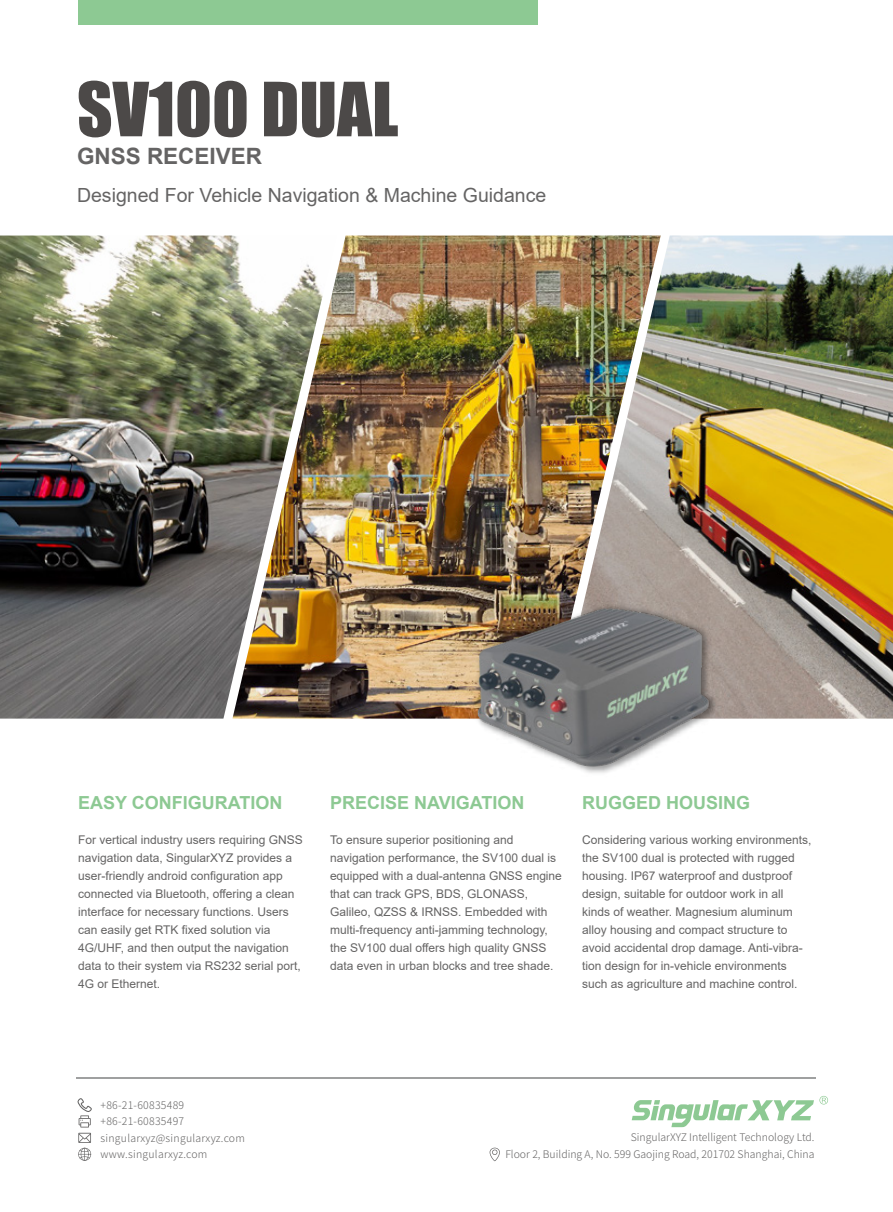
<style>
.page{position:relative;width:893px;height:1212px;background:#fff}
.page>*{position:absolute;margin:0;border:0;box-sizing:border-box;transform-origin:0 0}
.t1{font:69px "Impact";color:#4c4948}
.t2{font:700 22.5px "Arial";color:#656464}
.t3{font:19.5px "Arial";color:#656464}
.t4{font:700 18px "Arial";color:#8dc993}
.t5{font:12px/18px "Arial";color:#656464}
.t6{font:300 10.5px/16.5px "Source Han Sans CN";color:#656464;text-align:right}
.t7{font:300 10.5px/16.5px "Source Han Sans CN";letter-spacing:.025em;color:#656464}
</style>
<div class="page">
<div style="left:78px;top:0;width:459px;height:24px;background:#8dc993"></div>
<hr style="left:76px;top:1077px;width:740px;height:1px;background:#9fa0a0">
<svg style="left:77px;top:1098px;width:15px;height:29px"></svg>
<svg style="left:78px;top:1133px;width:13px;height:28px"></svg>
<svg style="left:490px;top:1147px;width:10px;height:14px"></svg>
<svg style="left:632px;top:1096px;width:196px;height:31px"></svg>
<img style="left:661px;top:236px;width:232px;height:483px">
<img style="left:0;top:236px;width:232px;height:483px">
<img style="left:232px;top:236px;width:429px;height:483px">
<img style="left:425px;top:581px;width:320px;height:192px">
<h1 class="t1" style="left:77px;top:56px;width:323px">SV100 DUAL</h1>
<h2 class="t2" style="left:77px;top:141px;width:187px">GNSS RECEIVER</h2>
<h3 class="t3" style="left:77px;top:182px;width:471px">Designed For Vehicle Navigation &amp; Machine Guidance</h3>
<h3 class="t4" style="left:78px;top:789px;width:206px">EASY CONFIGURATION</h3>
<p class="t5" style="left:78px;top:831px;width:226px">For vertical industry users requiring GNSS navigation data, SingularXYZ provides a user-friendly android configuration app connected via Bluetooth, offering a clean interface for necessary functions. Users can easily get RTK fixed solution via 4G/UHF, and then output the navigation data to their system via RS232 serial port, 4G or Ethernet.</p>
<h3 class="t4" style="left:330px;top:789px;width:196px">PRECISE NAVIGATION</h3>
<p class="t5" style="left:330px;top:831px;width:233px">To ensure superior positioning and navigation performance, the SV100 dual is equipped with a dual-antenna GNSS engine that can track GPS, BDS, GLONASS, Galileo, QZSS &amp; IRNSS. Embedded with multi-frequency anti-jamming technology, the SV100 dual offers high quality GNSS data even in urban blocks and tree shade.</p>
<h3 class="t4" style="left:582px;top:789px;width:170px">RUGGED HOUSING</h3>
<p class="t5" style="left:582px;top:831px;width:231px">Considering various working environments, the SV100 dual is protected with rugged housing. IP67 waterproof and dustproof design, suitable for outdoor work in all kinds of weather. Magnesium aluminum alloy housing and compact structure to avoid accidental drop damage. Anti-vibra&shy;tion design for in-vehicle environments such as agriculture and machine control.</p>
<p class="t7" style="left:100px;top:1097px;width:146px">+86-21-60835489 +86-21-60835497 singularxyz@singularxyz.com www.singularxyz.com</p>
<p class="t6" style="left:505px;top:1129px;width:311px">SingularXYZ Intelligent Technology Ltd.<br>Floor 2, Building A, No. 599 Gaojing Road, 201702 Shanghai, China</p>
</div>
